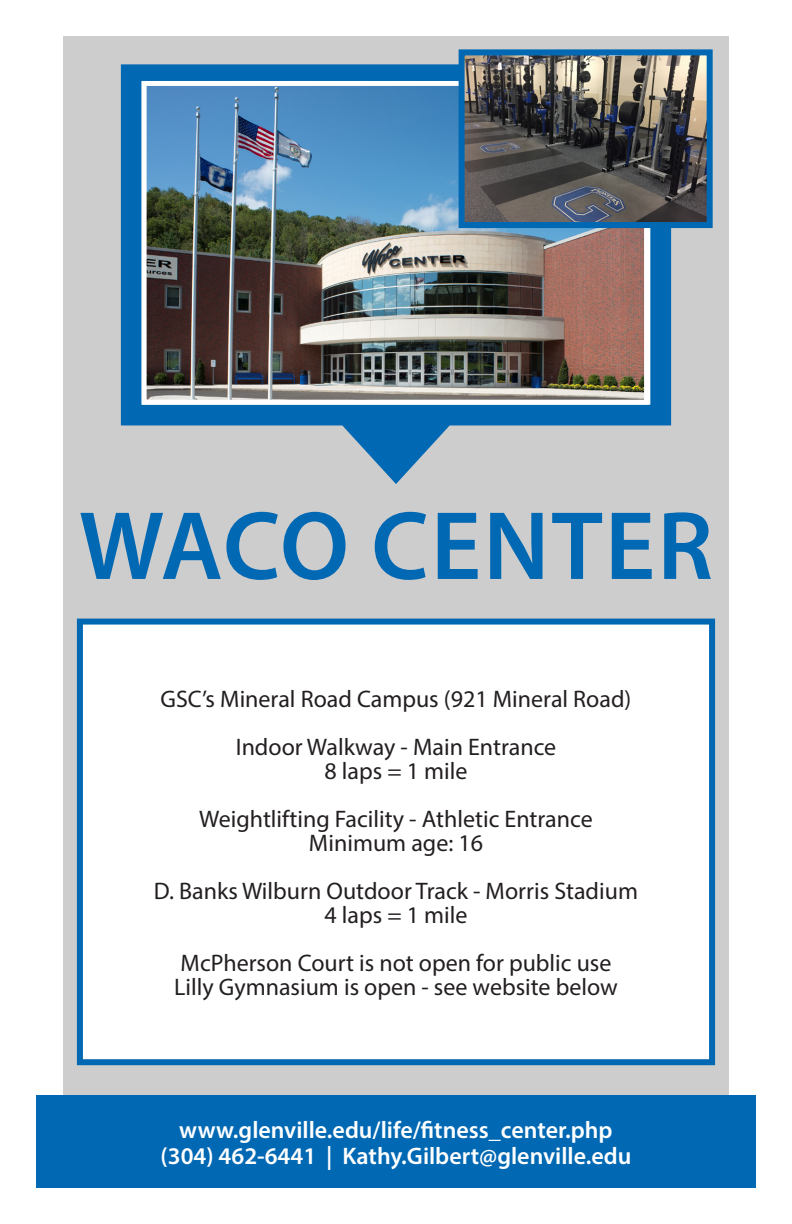
<style>
.page{position:relative;width:792px;height:1224px;background:#fff}
.page>*{position:absolute;margin:0;border:0;box-sizing:border-box;transform-origin:0 0}
.t1{font:600 98px "Myriad Pro";letter-spacing:.02em;color:#0168b3}
.t2{font:24px "Myriad Pro";color:#231f20}
.t3{font:600 24px "Myriad Pro";color:#fff}
</style>
<div class="page">
<div style="left:63px;top:36px;width:666px;height:1152px;background:#cdcdcd"></div>
<svg style="left:121px;top:64px;width:550px;height:420px"></svg>
<div style="left:36px;top:1096px;width:720px;height:92px;background:#0168b3"></div>
<div style="left:80px;top:622px;width:632px;height:440px;background:#fff"></div>
<div style="left:77px;top:619px;width:638px;height:446px;border:6px solid #0168b3"></div>
<img style="left:148px;top:87px;width:495px;height:312px">
<div style="left:142px;top:81px;width:507px;height:324px;border:5px solid #fff"></div>
<img style="left:466px;top:56px;width:240px;height:165px">
<div style="left:459px;top:49px;width:254px;height:179px;border:6px solid #0168b3"></div>
<p class="t1" style="left:79px;top:484px;width:636px">WACO CENTER</p>
<p class="t2" style="left:161px;top:684px;width:472px">GSC’s Mineral Road Campus (921 Mineral Road)</p>
<p class="t2" style="left:236px;top:732px;width:322px">Indoor Walkway - Main Entrance</p>
<p class="t2" style="left:325px;top:756px;width:144px">8 laps = 1 mile</p>
<p class="t2" style="left:199px;top:804px;width:395px">Weightlifting Facility - Athletic Entrance</p>
<p class="t2" style="left:309px;top:828px;width:176px">Minimum age: 16</p>
<p class="t2" style="left:154px;top:876px;width:486px">D. Banks Wilburn Outdoor Track - Morris Stadium</p>
<p class="t2" style="left:325px;top:900px;width:144px">4 laps = 1 mile</p>
<p class="t2" style="left:181px;top:948px;width:432px">McPherson Court is not open for public use</p>
<p class="t2" style="left:174px;top:972px;width:445px">Lilly Gymnasium is open - see website below</p>
<p class="t3" style="left:179px;top:1115px;width:435px">www.glenville.edu/life/fitness_center.php</p>
<p class="t3" style="left:161px;top:1141px;width:472px">(304) 462-6441 | Kathy.Gilbert@glenville.edu</p>
</div>
